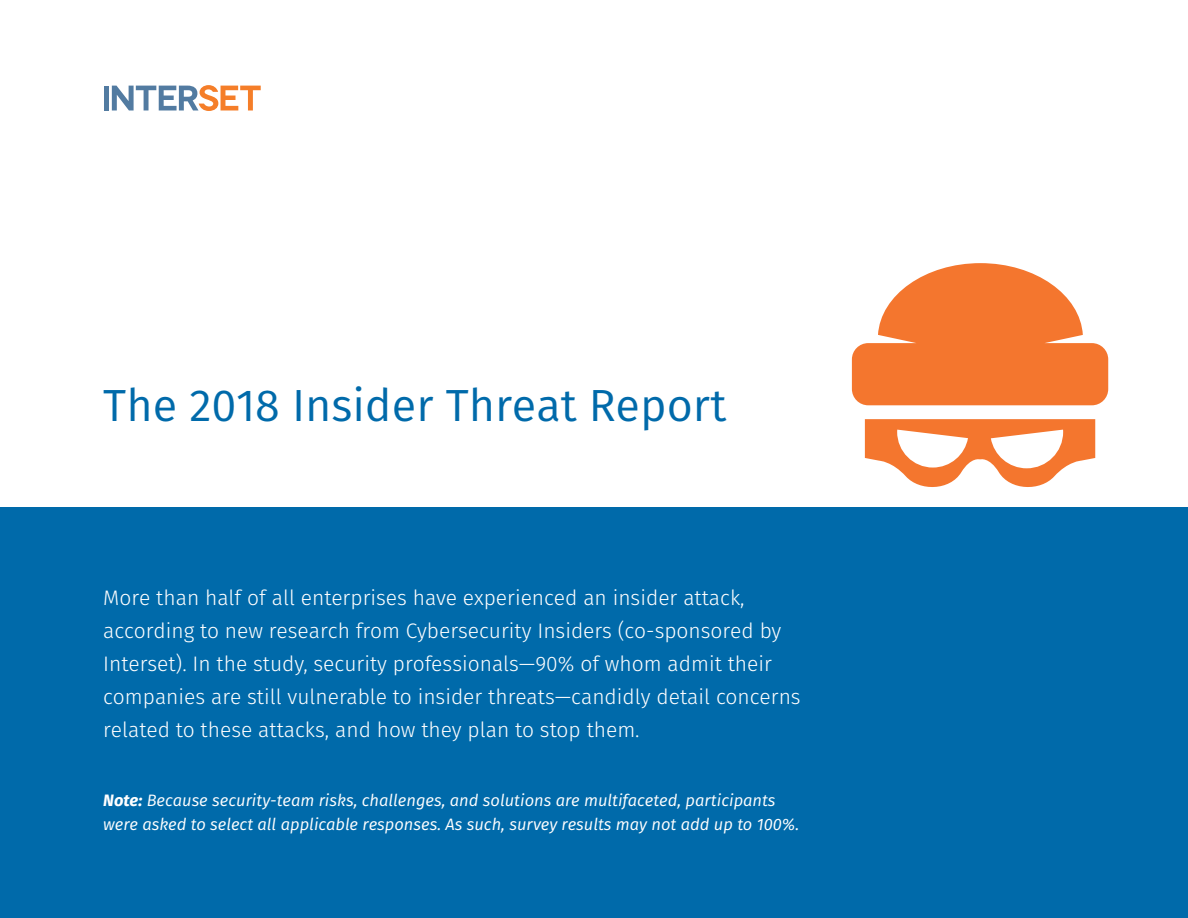
<style>
.page{position:relative;width:1188px;height:918px;background:#fff}
.page>*{position:absolute;margin:0;border:0;box-sizing:border-box;transform-origin:0 0}
.t1{font:45px "Fira Sans";color:#006aaa}
.t2{font:300 21px/33px "Fira Sans";color:#fff}
.t3{font:italic 16.5px/24px "Fira Sans";color:#fff}
.s1{font-weight:700}
</style>
<div class="page">
<div style="left:0;top:507px;width:1188px;height:411px;background:#006aaa"></div>
<svg style="left:852px;top:263px;width:256px;height:142px"></svg>
<svg style="left:865px;top:419px;width:230px;height:68px"></svg>
<div style="left:104px;top:86px;width:5px;height:24px;background:#527ba1"></div>
<svg style="left:112px;top:85px;width:149px;height:26px"></svg>
<h1 class="t1" style="left:103px;top:372px;width:625px">The 2018 Insider Threat Report</h1>
<p class="t2" style="left:103px;top:581px;width:699px">More than half of all enterprises have experienced an insider attack, according to new research from Cybersecurity Insiders (co-sponsored by Interset). In the study, security professionals—90% of whom admit their companies are still vulnerable to insider threats—candidly detail concerns related to these attacks, and how they plan to stop them.</p>
<p class="t3" style="left:103px;top:788px;width:697px"><span class="s1">Note:</span> Because security-team risks, challenges, and solutions are multifaceted, participants were asked to select all applicable responses. As such, survey results may not add up to 100%.</p>
</div>
